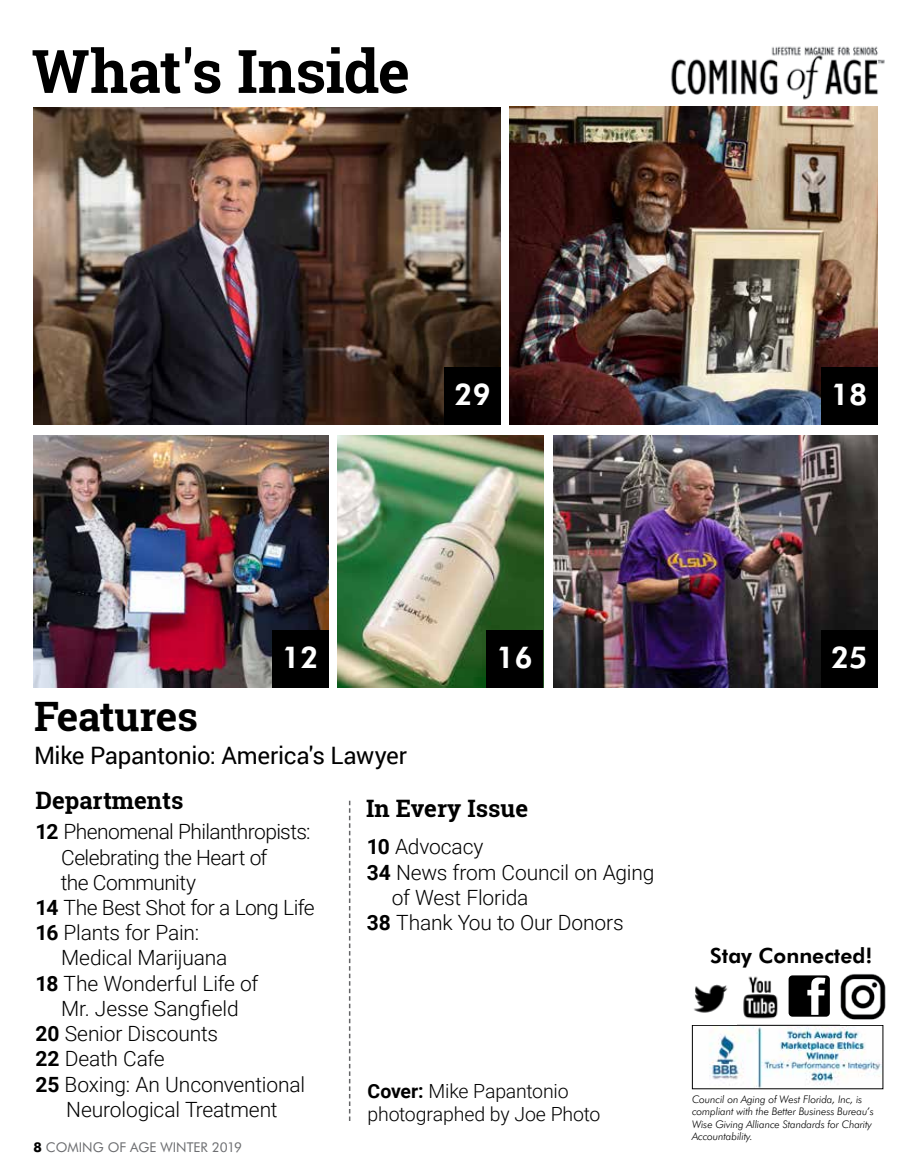
<style>
.page{position:relative;width:918px;height:1175px;background:#fff}
.page>*{position:absolute;margin:0;border:0;box-sizing:border-box;transform-origin:0 0}
.t1{font:700 60px "Roboto Slab";letter-spacing:-.01em;color:#000}
.t2{font:700 40.5px "Roboto Slab";letter-spacing:-.015em;color:#000}
.t3{font:800 30px "Futura BT";color:#fff}
.t4{font:24px "Roboto";letter-spacing:-.015em;color:#000}
.t5{font:700 24px "Roboto Slab";color:#000}
.t6{font:300 21px "Roboto";letter-spacing:-.01em;color:#000}
.t7{font:300 21px "Roboto";letter-spacing:-.03em;color:#000}
.t8{font:800 21px "Futura BT";color:#000}
.t9{font:300 19.5px/22.5px "Roboto";letter-spacing:-.01em;color:#000}
.t10{font:13.5px "Futura BT";color:#6d6e71}
.t11{font:italic 300 10.5px/12px "Futura BT";letter-spacing:-.01em;color:#000}
.s1{font-weight:700}
.s2{font-weight:700;color:#000}
</style>
<div class="page">
<img style="left:709px;top:1027px;width:172px;height:60px">
<div style="left:692px;top:1025px;width:191px;height:64px;border:1px solid #000"></div>
<svg style="left:349px;top:800px;width:1px;height:321px"></svg>
<img style="left:671px;top:46px;width:214px;height:54px">
<img style="left:694px;top:984px;width:34px;height:29px">
<img style="left:743px;top:976px;width:35px;height:43px">
<svg style="left:789px;top:975px;width:41px;height:41px"></svg>
<img style="left:841px;top:974px;width:45px;height:46px">
<img style="left:34px;top:108px;width:467px;height:316px">
<div style="left:444px;top:367px;width:57px;height:57px;background:#000"></div>
<img style="left:510px;top:107px;width:368px;height:317px">
<div style="left:821px;top:367px;width:57px;height:57px;background:#000"></div>
<img style="left:554px;top:435px;width:324px;height:252px">
<img style="left:34px;top:435px;width:294px;height:252px">
<img style="left:338px;top:435px;width:205px;height:252px">
<div style="left:272px;top:630px;width:56px;height:57px;background:#000"></div>
<div style="left:486px;top:630px;width:57px;height:57px;background:#000"></div>
<div style="left:821px;top:630px;width:57px;height:57px;background:#000"></div>
<h1 class="t1" style="left:32px;top:30px;width:380px">What's Inside</h1>
<h3 class="t3" style="left:454px;top:376px;width:38px">29</h3>
<h3 class="t3" style="left:831px;top:376px;width:38px">18</h3>
<h2 class="t2" style="left:34px;top:688px;width:165px">Features</h2>
<h3 class="t3" style="left:282px;top:638px;width:38px">12</h3>
<h3 class="t3" style="left:496px;top:638px;width:38px">16</h3>
<h3 class="t3" style="left:831px;top:638px;width:38px">25</h3>
<p class="t4" style="left:34px;top:738px;width:374px">Mike Papantonio: America's Lawyer</p>
<p class="t5" style="left:36px;top:784px;width:149px">Departments</p>
<p class="t7" style="left:36px;top:817px;width:277px"><span class="s1">12</span> Phenomenal Philanthropists:</p>
<p class="t6" style="left:61px;top:842px;width:208px">Celebrating the Heart of</p>
<p class="t6" style="left:61px;top:867px;width:137px">the Community</p>
<p class="t6" style="left:36px;top:893px;width:280px"><span class="s1">14</span> The Best Shot for a Long Life</p>
<p class="t6" style="left:36px;top:918px;width:165px"><span class="s1">16</span> Plants for Pain:</p>
<p class="t6" style="left:61px;top:943px;width:168px">Medical Marijuana</p>
<p class="t6" style="left:36px;top:968px;width:224px"><span class="s1">18</span> The Wonderful Life of</p>
<p class="t6" style="left:61px;top:993px;width:179px">Mr. Jesse Sangfield</p>
<p class="t6" style="left:36px;top:1019px;width:184px"><span class="s1">20</span> Senior Discounts</p>
<p class="t6" style="left:36px;top:1044px;width:130px"><span class="s1">22</span> Death Cafe</p>
<p class="t6" style="left:36px;top:1069px;width:271px"><span class="s1">25</span> Boxing: An Unconventional</p>
<p class="t6" style="left:66px;top:1094px;width:213px">Neurological Treatment</p>
<p class="t10" style="left:33px;top:1138px;width:210px"><span class="s2">8</span> COMING OF AGE WINTER 2019</p>
<p class="t5" style="left:366px;top:791px;width:164px">In Every Issue</p>
<p class="t6" style="left:367px;top:832px;width:118px"><span class="s1">10</span> Advocacy</p>
<p class="t6" style="left:367px;top:857px;width:289px"><span class="s1">34</span> News from Council on Aging</p>
<p class="t6" style="left:392px;top:882px;width:138px">of West Florida</p>
<p class="t6" style="left:367px;top:908px;width:258px"><span class="s1">38</span> Thank You to Our Donors</p>
<p class="t9" style="left:368px;top:1079px;width:234px"><span class="s1">Cover:</span> Mike Papantonio photographed by Joe Photo</p>
<p class="t8" style="left:710px;top:942px;width:164px">Stay Connected!</p>
<p class="t11" style="left:692px;top:1093px;width:183px">Council on Aging of West Florida, Inc, is compliant with the Better Business Bureau’s Wise Giving Alliance Standards for Charity Accountability.</p>
</div>
